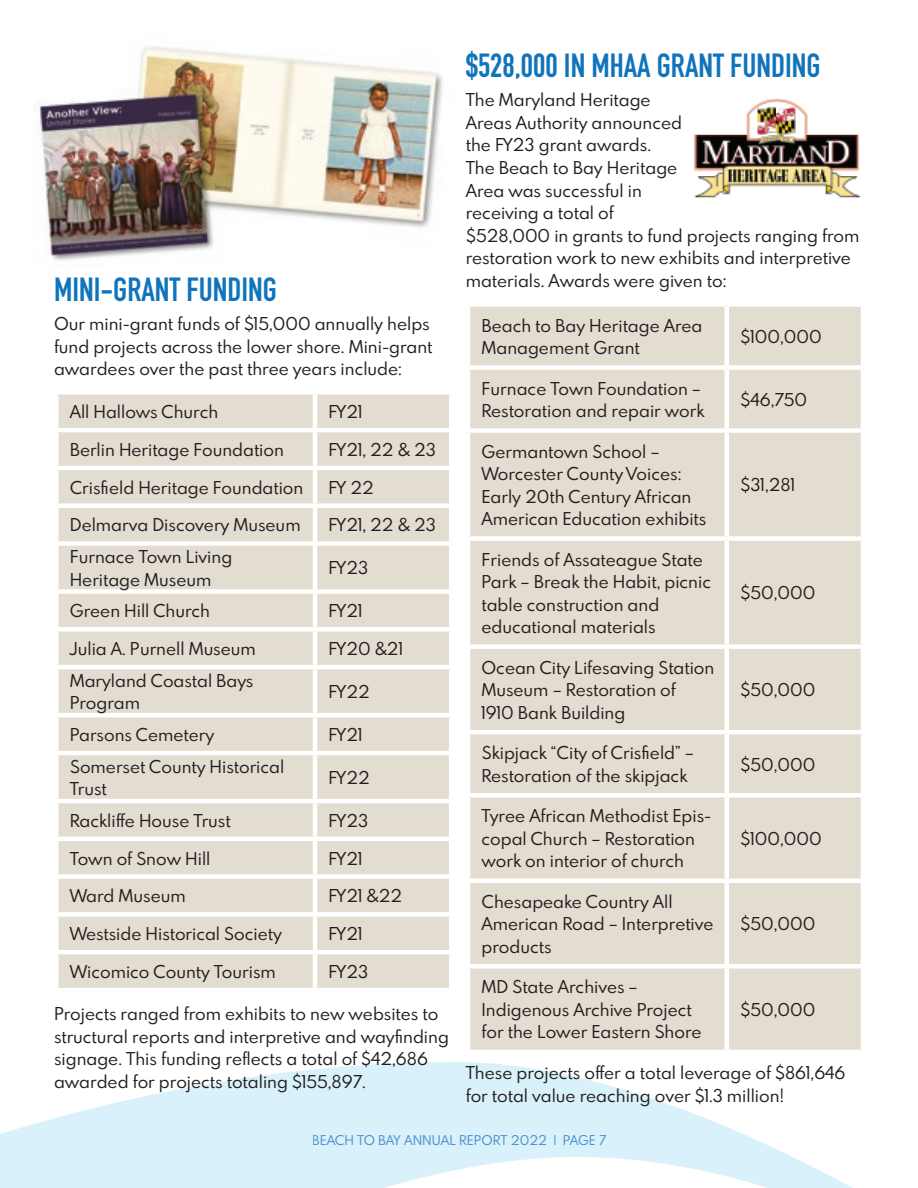
<style>
.page{position:relative;width:918px;height:1188px;background:#fff}
.page>*{position:absolute;margin:0;border:0;box-sizing:border-box;transform-origin:0 0}
.t1{font:700 33px "DIN Condensed";color:#1074bc}
.t2{font:15.75px/22.5px "Spartan MB";color:#231f20}
.t3{font:12px "Spartan MB";color:#4d91cd}
</style>
<div class="page">
<div style="left:58px;top:395px;width:391px;height:593px;background:#e3dcd0"></div>
<hr style="left:313px;top:395px;width:4px;height:33px;background:#fff">
<hr style="left:54px;top:428px;width:261px;height:4px;background:#fff">
<hr style="left:315px;top:428px;width:138px;height:4px;background:#fff">
<hr style="left:313px;top:432px;width:4px;height:34px;background:#fff">
<hr style="left:54px;top:466px;width:261px;height:4px;background:#fff">
<hr style="left:315px;top:466px;width:138px;height:4px;background:#fff">
<hr style="left:313px;top:470px;width:4px;height:33px;background:#fff">
<div style="left:54px;top:503px;width:261px;height:5px;background:#fff"></div>
<div style="left:315px;top:503px;width:138px;height:5px;background:#fff"></div>
<hr style="left:313px;top:508px;width:4px;height:33px;background:#fff">
<div style="left:54px;top:541px;width:261px;height:5px;background:#fff"></div>
<div style="left:315px;top:541px;width:138px;height:5px;background:#fff"></div>
<hr style="left:313px;top:546px;width:4px;height:43px;background:#fff">
<div style="left:54px;top:589px;width:261px;height:5px;background:#fff"></div>
<div style="left:315px;top:589px;width:138px;height:5px;background:#fff"></div>
<hr style="left:313px;top:594px;width:4px;height:33px;background:#fff">
<div style="left:54px;top:627px;width:261px;height:5px;background:#fff"></div>
<div style="left:315px;top:627px;width:138px;height:5px;background:#fff"></div>
<hr style="left:313px;top:632px;width:4px;height:33px;background:#fff">
<hr style="left:54px;top:665px;width:261px;height:4px;background:#fff">
<hr style="left:315px;top:665px;width:138px;height:4px;background:#fff">
<hr style="left:313px;top:669px;width:4px;height:44px;background:#fff">
<hr style="left:54px;top:713px;width:261px;height:4px;background:#fff">
<hr style="left:315px;top:713px;width:138px;height:4px;background:#fff">
<hr style="left:313px;top:717px;width:4px;height:34px;background:#fff">
<hr style="left:54px;top:751px;width:261px;height:4px;background:#fff">
<hr style="left:315px;top:751px;width:138px;height:4px;background:#fff">
<hr style="left:313px;top:755px;width:4px;height:44px;background:#fff">
<hr style="left:54px;top:799px;width:261px;height:4px;background:#fff">
<hr style="left:315px;top:799px;width:138px;height:4px;background:#fff">
<hr style="left:313px;top:803px;width:4px;height:34px;background:#fff">
<hr style="left:54px;top:837px;width:261px;height:4px;background:#fff">
<hr style="left:315px;top:837px;width:138px;height:4px;background:#fff">
<hr style="left:313px;top:841px;width:4px;height:33px;background:#fff">
<div style="left:54px;top:874px;width:261px;height:5px;background:#fff"></div>
<div style="left:315px;top:874px;width:138px;height:5px;background:#fff"></div>
<hr style="left:313px;top:879px;width:4px;height:33px;background:#fff">
<div style="left:54px;top:912px;width:261px;height:5px;background:#fff"></div>
<div style="left:315px;top:912px;width:138px;height:5px;background:#fff"></div>
<hr style="left:313px;top:917px;width:4px;height:33px;background:#fff">
<hr style="left:54px;top:950px;width:261px;height:4px;background:#fff">
<hr style="left:315px;top:950px;width:138px;height:4px;background:#fff">
<hr style="left:313px;top:954px;width:4px;height:34px;background:#fff">
<div style="left:470px;top:307px;width:391px;height:743px;background:#e3dcd0"></div>
<div style="left:724px;top:307px;width:5px;height:58px;background:#fff"></div>
<div style="left:466px;top:365px;width:261px;height:5px;background:#fff"></div>
<div style="left:727px;top:365px;width:138px;height:5px;background:#fff"></div>
<div style="left:724px;top:370px;width:5px;height:58px;background:#fff"></div>
<div style="left:466px;top:428px;width:261px;height:5px;background:#fff"></div>
<div style="left:727px;top:428px;width:138px;height:5px;background:#fff"></div>
<div style="left:724px;top:433px;width:5px;height:103px;background:#fff"></div>
<div style="left:466px;top:536px;width:261px;height:5px;background:#fff"></div>
<div style="left:727px;top:536px;width:138px;height:5px;background:#fff"></div>
<div style="left:724px;top:541px;width:5px;height:103px;background:#fff"></div>
<div style="left:466px;top:644px;width:261px;height:5px;background:#fff"></div>
<div style="left:727px;top:644px;width:138px;height:5px;background:#fff"></div>
<div style="left:724px;top:649px;width:5px;height:81px;background:#fff"></div>
<hr style="left:466px;top:730px;width:261px;height:4px;background:#fff">
<hr style="left:727px;top:730px;width:138px;height:4px;background:#fff">
<div style="left:724px;top:734px;width:5px;height:59px;background:#fff"></div>
<hr style="left:466px;top:793px;width:261px;height:4px;background:#fff">
<hr style="left:727px;top:793px;width:138px;height:4px;background:#fff">
<div style="left:724px;top:797px;width:5px;height:82px;background:#fff"></div>
<hr style="left:466px;top:879px;width:261px;height:4px;background:#fff">
<hr style="left:727px;top:879px;width:138px;height:4px;background:#fff">
<div style="left:724px;top:883px;width:5px;height:81px;background:#fff"></div>
<div style="left:466px;top:964px;width:261px;height:5px;background:#fff"></div>
<div style="left:727px;top:964px;width:138px;height:5px;background:#fff"></div>
<div style="left:724px;top:969px;width:5px;height:81px;background:#fff"></div>
<img style="left:35px;top:46px;width:408px;height:215px">
<img style="left:693px;top:98px;width:168px;height:100px">
<svg style="left:0;top:1062px;width:852px;height:126px;fill:#d9f1fb"></svg>
<div style="left:313px;top:1135px;width:293px;height:11px;background:#d9f1fb"></div>
<h1 class="t1" style="left:54px;top:267px;width:225px">MINI-GRANT FUNDING</h1>
<p class="t2" style="left:54px;top:312px;width:380px">Our mini-grant funds of $15,000 annually helps fund projects across the lower shore. Mini-grant awardees over the past three years include:</p>
<p class="t2" style="left:70px;top:400px;width:150px">All Hallows Church</p>
<p class="t2" style="left:329px;top:400px;width:35px">FY21</p>
<p class="t2" style="left:70px;top:438px;width:216px">Berlin Heritage Foundation</p>
<p class="t2" style="left:329px;top:438px;width:109px">FY21, 22 &amp; 23</p>
<p class="t2" style="left:70px;top:476px;width:235px">Crisfield Heritage Foundation</p>
<p class="t2" style="left:329px;top:476px;width:47px">FY 22</p>
<p class="t2" style="left:70px;top:513px;width:232px">Delmarva Discovery Museum</p>
<p class="t2" style="left:329px;top:513px;width:109px">FY21, 22 &amp; 23</p>
<p class="t2" style="left:70px;top:545px;width:164px">Furnace Town Living<br>Heritage Museum</p>
<p class="t2" style="left:329px;top:556px;width:41px">FY23</p>
<p class="t2" style="left:70px;top:599px;width:142px">Green Hill Church</p>
<p class="t2" style="left:329px;top:599px;width:35px">FY21</p>
<p class="t2" style="left:70px;top:637px;width:188px">Julia A. Purnell Museum</p>
<p class="t2" style="left:329px;top:637px;width:76px">FY20 &amp;21</p>
<p class="t2" style="left:70px;top:669px;width:185px">Maryland Coastal Bays<br>Program</p>
<p class="t2" style="left:329px;top:680px;width:43px">FY22</p>
<p class="t2" style="left:70px;top:723px;width:146px">Parsons Cemetery</p>
<p class="t2" style="left:329px;top:723px;width:35px">FY21</p>
<p class="t2" style="left:70px;top:755px;width:216px">Somerset County Historical<br>Trust</p>
<p class="t2" style="left:329px;top:766px;width:43px">FY22</p>
<p class="t2" style="left:70px;top:809px;width:162px">Rackliffe House Trust</p>
<p class="t2" style="left:329px;top:809px;width:41px">FY23</p>
<p class="t2" style="left:70px;top:847px;width:142px">Town of Snow Hill</p>
<p class="t2" style="left:329px;top:847px;width:35px">FY21</p>
<p class="t2" style="left:70px;top:884px;width:117px">Ward Museum</p>
<p class="t2" style="left:329px;top:884px;width:75px">FY21 &amp;22</p>
<p class="t2" style="left:70px;top:922px;width:214px">Westside Historical Society</p>
<p class="t2" style="left:329px;top:922px;width:35px">FY21</p>
<p class="t2" style="left:70px;top:960px;width:208px">Wicomico County Tourism</p>
<p class="t2" style="left:329px;top:960px;width:41px">FY23</p>
<p class="t2" style="left:54px;top:1002px;width:396px">Projects ranged from exhibits to new websites to structural reports and interpretive and wayfinding signage. This funding reflects a total of $42,686 awarded for projects totaling $155,897.</p>
<h1 class="t1" style="left:466px;top:44px;width:356px">$528,000 IN MHAA GRANT FUNDING</h1>
<p class="t2" style="left:466px;top:88px;width:395px">The Maryland Heritage<br>Areas Authority announced<br>the FY23 grant awards.<br>The Beach to Bay Heritage<br>Area was successful in<br>receiving a total of<br>$528,000 in grants to fund projects ranging from restoration work to new exhibits and interpretive materials. Awards were given to:</p>
<p class="t2" style="left:482px;top:313px;width:223px">Beach to Bay Heritage Area<br>Management Grant</p>
<p class="t2" style="left:740px;top:325px;width:83px">$100,000</p>
<p class="t2" style="left:482px;top:377px;width:224px">Furnace Town Foundation –<br>Restoration and repair work</p>
<p class="t2" style="left:740px;top:388px;width:68px">$46,750</p>
<p class="t2" style="left:482px;top:440px;width:226px">Germantown School –<br>Worcester County Voices:<br>Early 20th Century African<br>American Education exhibits</p>
<p class="t2" style="left:740px;top:473px;width:56px">$31,281</p>
<p class="t2" style="left:482px;top:548px;width:231px">Friends of Assateague State<br>Park – Break the Habit, picnic table construction and educational materials</p>
<p class="t2" style="left:482px;top:656px;width:234px">Ocean City Lifesaving Station<br>Museum – Restoration of<br>1910 Bank Building</p>
<p class="t2" style="left:740px;top:581px;width:77px">$50,000</p>
<p class="t2" style="left:740px;top:678px;width:77px">$50,000</p>
<p class="t2" style="left:482px;top:741px;width:214px">Skipjack “City of Crisfield” –<br>Restoration of the skipjack</p>
<p class="t2" style="left:740px;top:753px;width:77px">$50,000</p>
<p class="t2" style="left:482px;top:804px;width:231px">Tyree African Methodist Epis&shy;copal Church – Restoration work on interior of church</p>
<p class="t2" style="left:740px;top:827px;width:83px">$100,000</p>
<p class="t2" style="left:482px;top:890px;width:233px">Chesapeake Country All<br>American Road – Interpretive products</p>
<p class="t2" style="left:482px;top:975px;width:222px">MD State Archives –<br>Indigenous Archive Project for the Lower Eastern Shore</p>
<p class="t2" style="left:740px;top:912px;width:77px">$50,000</p>
<p class="t2" style="left:740px;top:998px;width:77px">$50,000</p>
<p class="t2" style="left:466px;top:1061px;width:381px">These projects offer a total leverage of $861,646 for total value reaching over $1.3 million!</p>
<p class="t3" style="left:312px;top:1132px;width:296px">BEACH TO BAY ANNUAL REPORT 2022 | PAGE 7</p>
</div>
